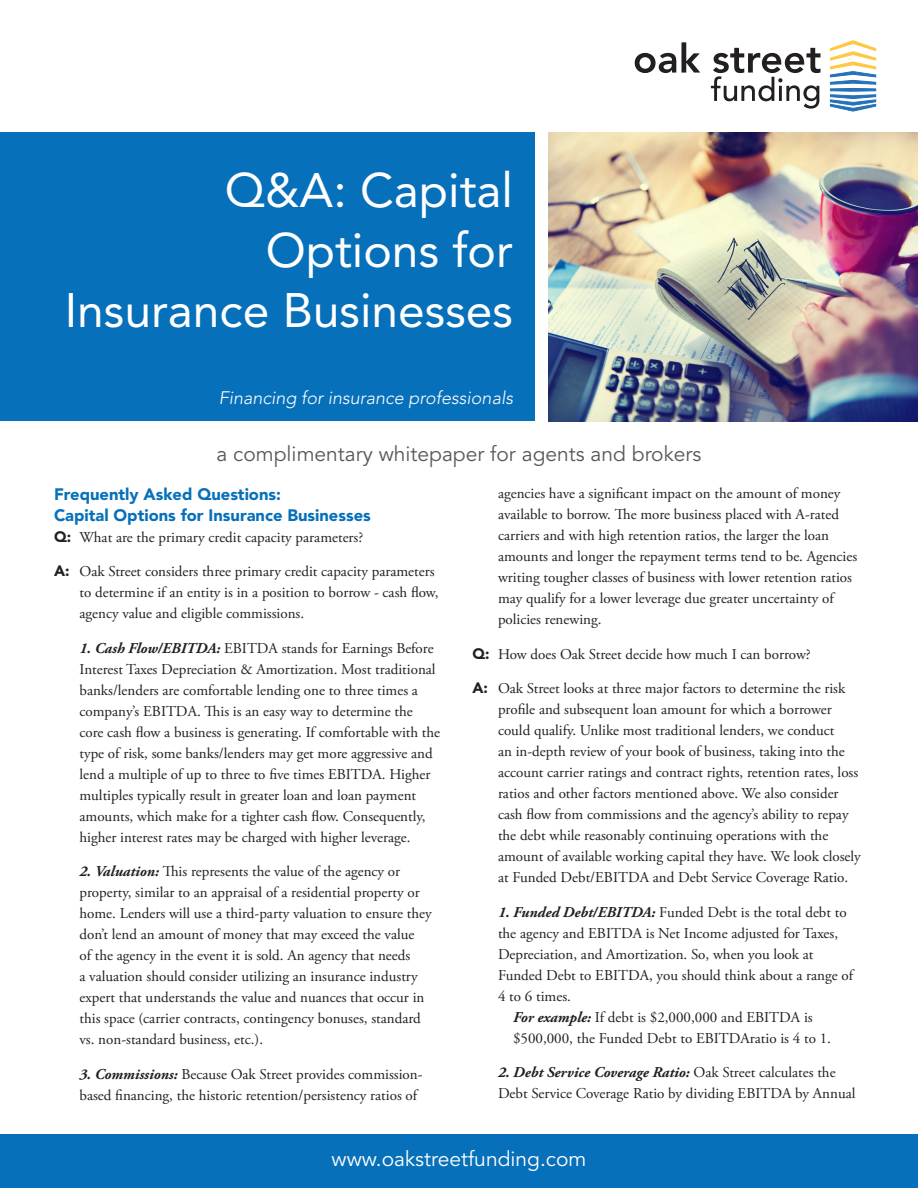
<style>
.page{position:relative;width:918px;height:1188px;background:#fff}
.page>*{position:absolute;margin:0;border:0;box-sizing:border-box;transform-origin:0 0}
.Main_Headline{font:48px/60px "Avenir LT Std";color:#fff;text-align:right}
.a_complimentary_whit{font:21px "Avenir LT Std";color:#57585a}
.t1{font:21px "Avenir LT Std";color:#fff}
.Financing_for{font:italic 300 18px "Avenir LT Std";color:#fff}
.Subhead{font:900 16.5px "Avenir LT Std";color:#0770ba}
.Body_Copy{font:15px/21px "Adobe Garamond Pro";color:#231f20}
.s1{font-family:"Avenir LT Std";font-weight:900}
.s2{font-weight:700;font-style:italic}
</style>
<div class="page">
<div style="left:0;top:132px;width:535px;height:289px;background:#0770ba"></div>
<div style="left:0;top:1134px;width:918px;height:54px;background:#0770ba"></div>
<svg style="left:635px;top:42px;width:65px;height:31px"></svg>
<svg style="left:711px;top:48px;width:110px;height:61px"></svg>
<div style="left:830px;top:88px;width:23px;height:4px;border:1px solid #2571b9"></div>
<div style="left:853px;top:88px;width:23px;height:4px;border:1px solid #2571b9"></div>
<svg style="left:830px;top:40px;width:46px;height:45px"></svg>
<svg style="left:830px;top:94px;width:46px;height:18px"></svg>
<img style="left:548px;top:132px;width:370px;height:289px">
<p class="Main_Headline" style="left:65px;top:161px;width:450px">Q&amp;A: Capital<br>Options for<br>Insurance Businesses</p>
<p class="Financing_for" style="left:219px;top:387px;width:296px">Financing for insurance professionals</p>
<p class="a_complimentary_whit" style="left:217px;top:442px;width:486px">a complimentary whitepaper for agents and brokers</p>
<p class="Subhead" style="left:54px;top:484px;width:229px">Frequently Asked Questions:</p>
<p class="Subhead" style="left:54px;top:505px;width:318px">Capital Options for Insurance Businesses</p>
<p class="Body_Copy" style="left:54px;top:527px;width:311px"><span class="s1">Q:</span> What are the primary credit capacity parameters?</p>
<p class="Body_Copy" style="left:80px;top:562px;width:360px;text-indent:-26px"><span class="s1">A:</span> Oak Street considers three primary credit capacity parameters to determine if an entity is in a position to borrow - cash flow, agency value and eligible commissions.</p>
<p class="Body_Copy" style="left:80px;top:638px;width:362px"><span class="s2">1. Cash Flow/EBITDA:</span> EBITDA stands for Earnings Before Interest Taxes Depreciation &amp; Amortization. Most traditional banks/lenders are comfortable lending one to three times a company’s EBITDA. This is an easy way to determine the core cash flow a business is generating. If comfortable with the type of risk, some banks/lenders may get more aggressive and lend a multiple of up to three to five times EBITDA. Higher multiples typically result in greater loan and loan payment amounts, which make for a tighter cash flow. Consequently, higher interest rates may be charged with higher leverage.</p>
<p class="Body_Copy" style="left:80px;top:862px;width:354px"><span class="s2">2. Valuation:</span> This represents the value of the agency or property, similar to an appraisal of a residential property or home. Lenders will use a third-party valuation to ensure they don’t lend an amount of money that may exceed the value<br>of the agency in the event it is sold. An agency that needs<br>a valuation should consider utilizing an insurance industry expert that understands the value and nuances that occur in this space (carrier contracts, contingency bonuses, standard vs. non-standard business, etc.).</p>
<p class="Body_Copy" style="left:80px;top:1064px;width:345px"><span class="s2">3. Commissions:</span> Because Oak Street provides commission&shy;based financing, the historic retention/persistency ratios of</p>
<p class="Body_Copy" style="left:498px;top:484px;width:361px">agencies have a significant impact on the amount of money available to borrow. The more business placed with A-rated carriers and with high retention ratios, the larger the loan amounts and longer the repayment terms tend to be. Agencies writing tougher classes of business with lower retention ratios may qualify for a lower leverage due greater uncertainty of policies renewing.</p>
<p class="Body_Copy" style="left:472px;top:644px;width:340px"><span class="s1">Q:</span> How does Oak Street decide how much I can borrow?</p>
<p class="Body_Copy" style="left:498px;top:679px;width:364px;text-indent:-26px"><span class="s1">A:</span> Oak Street looks at three major factors to determine the risk profile and subsequent loan amount for which a borrower could qualify. Unlike most traditional lenders, we conduct<br>an in-depth review of your book of business, taking into the account carrier ratings and contract rights, retention rates, loss ratios and other factors mentioned above. We also consider cash flow from commissions and the agency’s ability to repay the debt while reasonably continuing operations with the amount of available working capital they have. We look closely at Funded Debt/EBITDA and Debt Service Coverage Ratio.</p>
<p class="Body_Copy" style="left:498px;top:902px;width:357px"><span class="s2">1. Funded Debt/EBITDA:</span> Funded Debt is the total debt to the agency and EBITDA is Net Income adjusted for Taxes, Depreciation, and Amortization. So, when you look at Funded Debt to EBITDA, you should think about a range of 4 to 6 times.</p>
<p class="Body_Copy" style="left:513px;top:1007px;width:320px"><span class="s2">For example:</span> If debt is $2,000,000 and EBITDA is $500,000, the Funded Debt to EBITDAratio is 4 to 1.</p>
<p class="Body_Copy" style="left:498px;top:1063px;width:359px"><span class="s2">2. Debt Service Coverage Ratio:</span> Oak Street calculates the<br>Debt Service Coverage Ratio by dividing EBITDA by Annual</p>
<p class="t1" style="left:332px;top:1147px;width:256px">www.oakstreetfunding.com</p>
</div>
